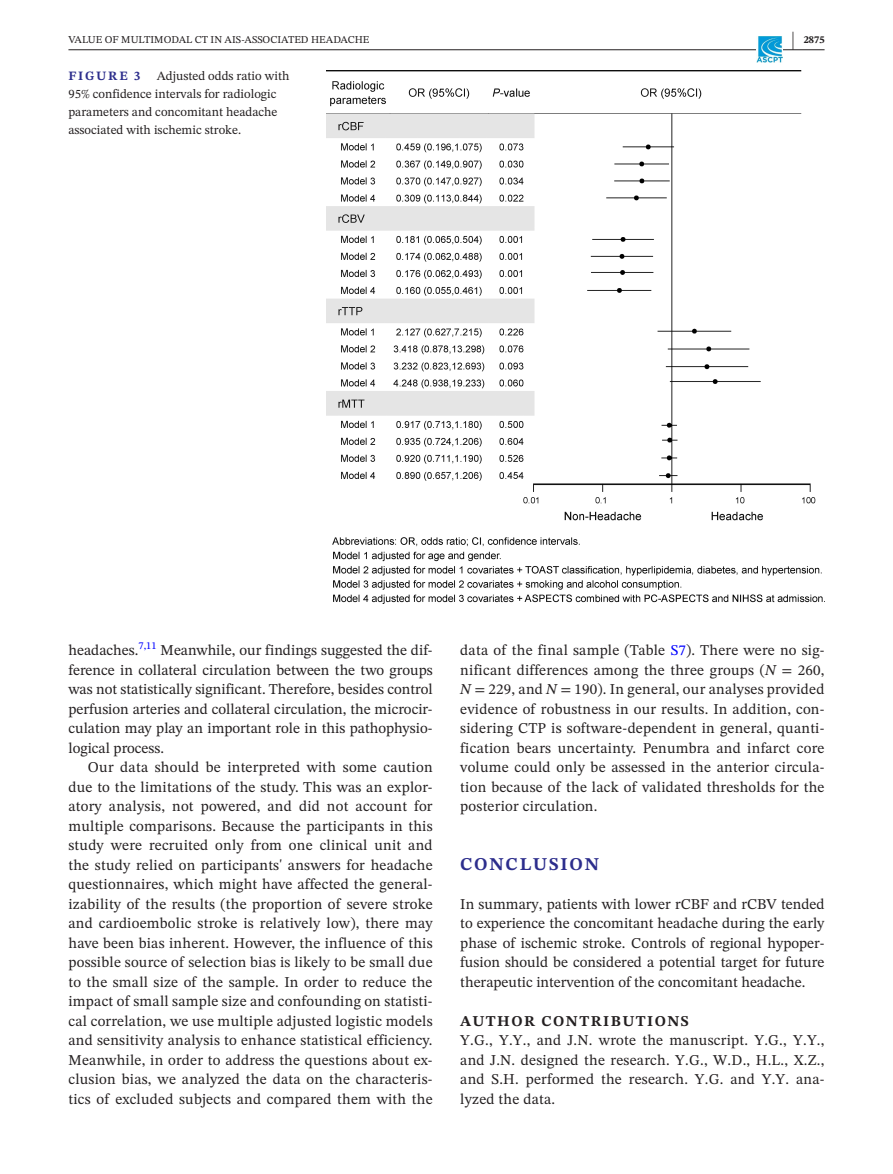
<style>
.page{position:relative;width:893px;height:1174px;background:#fff}
.page>*{position:absolute;margin:0;border:0;box-sizing:border-box;transform-origin:0 0}
.t1{font:700 21px "STIX Two Text";color:#231f20;scale:.42 1}
.t2{font:700 18px "STIX Two Text";letter-spacing:.1em;color:#2c2d8c}
.t3{font:15px/19.5px "STIX Two Text";letter-spacing:.015em;color:#231f20;text-align:justify}
.t4{font:700 15px "STIX Two Text";letter-spacing:.1em;color:#231f20}
.t5{font:12.75px/18px "STIX Two Text";color:#231f20}
.t6{font:700 12.75px "STIX Two Text";letter-spacing:.14em;color:#2c2d8c}
.t7{font:10.5px "STIX Two Text";color:#231f20}
.t8{font:700 10.5px "STIX Two Text";color:#231f20}
.t9{font:10.5px "STIX Two Text";color:#00f}
.s1{color:#00f}
.s2{font-style:italic}
.s3{font-family:"STIX"}
</style>
<div class="page">
<hr style="left:68px;top:49px;width:756px;height:1px;background:#231f20">
<img style="left:757px;top:37px;width:25px;height:25px">
<img style="left:327px;top:70px;width:496px;height:534px">
<h1 class="t1" style="left:792px;top:24px;width:8px">|</h1>
<p class="t7" style="left:68px;top:32px;width:303px">VALUE OF MULTIMODAL CT IN AIS-ASSOCIATED HEADACHE</p>
<p class="t8" style="left:804px;top:32px;width:22px">2875</p>
<p class="t5" style="left:68px;top:66px;width:222px;text-indent:88px">Adjusted odds ratio with 95% confidence intervals for radiologic parameters and concomitant headache associated with ischemic stroke.</p>
<p class="t6" style="left:68px;top:66px;width:74px">FIGURE 3</p>
<p class="t3" style="left:68px;top:640px;width:72px">headaches.</p>
<p class="t9" style="left:138px;top:637px;width:20px">7,11</p>
<p class="t3" style="left:68px;top:640px;width:366px;text-indent:92px">Meanwhile, our findings suggested the dif&shy;ference in collateral circulation between the two groups was not statistically significant. Therefore, besides control perfusion arteries and collateral circulation, the microcir&shy;culation may play an important role in this pathophysio&shy;logical process.</p>
<p class="t3" style="left:68px;top:757px;width:366px;text-indent:20px">Our data should be interpreted with some caution due to the limitations of the study. This was an explor&shy;atory analysis, not powered, and did not account for multiple comparisons. Because the participants in this study were recruited only from one clinical unit and the study relied on participants' answers for headache questionnaires, which might have affected the general&shy;izability of the results (the proportion of severe stroke and cardioembolic stroke is relatively low), there may have been bias inherent. However, the influence of this possible source of selection bias is likely to be small due to the small size of the sample. In order to reduce the impact of small sample size and confounding on statisti&shy;cal correlation, we use multiple adjusted logistic models and sensitivity analysis to enhance statistical efficiency.<br>Meanwhile, in order to address the questions about ex&shy;clusion bias, we analyzed the data on the characteris&shy;tics of excluded subjects and compared them with the</p>
<p class="t3" style="left:460px;top:640px;width:366px">data of the final sample (Table <span class="s1">S7</span>). There were no sig&shy;nificant differences among the three groups (<span class="s2">N</span> <span class="s3">=</span> 260, <span class="s2">N</span> <span class="s3">=</span> 229, and <span class="s2">N</span> <span class="s3">=</span> 190). In general, our analyses provided evidence of robustness in our results. In addition, con&shy;sidering CTP is software-dependent in general, quanti&shy;fication bears uncertainty. Penumbra and infarct core volume could only be assessed in the anterior circula&shy;tion because of the lack of validated thresholds for the posterior circulation.</p>
<p class="t2" style="left:460px;top:851px;width:140px">CONCLUSION</p>
<p class="t3" style="left:460px;top:894px;width:366px">In summary, patients with lower rCBF and rCBV tended to experience the concomitant headache during the early phase of ischemic stroke. Controls of regional hypoper&shy;fusion should be considered a potential target for future therapeutic intervention of the concomitant headache.</p>
<p class="t4" style="left:460px;top:1010px;width:230px">AUTHOR CONTRIBUTIONS</p>
<p class="t3" style="left:460px;top:1030px;width:366px">Y.G., Y.Y., and J.N. wrote the manuscript. Y.G., Y.Y., and J.N. designed the research. Y.G., W.D., H.L., X.Z., and S.H. performed the research. Y.G. and Y.Y. ana&shy;lyzed the data.</p>
</div>
